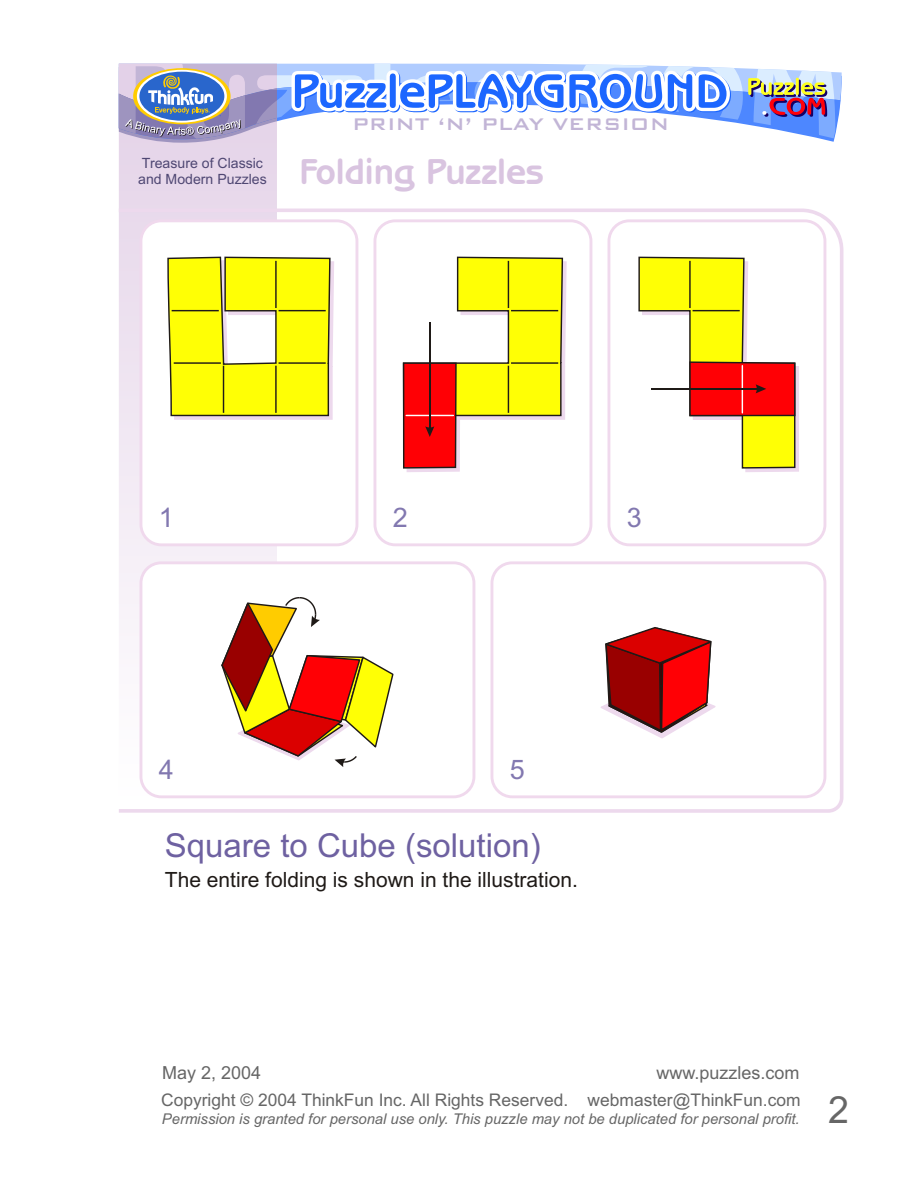
<style>
.page{position:relative;width:918px;height:1188px;background:#fff}
.page>*{position:absolute;margin:0;border:0;box-sizing:border-box;transform-origin:0 0}
.t1{font:37.5px "Arial";color:#666}
.t2{font:700 36.75px "Benguiat Got Bk BT";color:#d9c4e0}
.t3{font:33px "Arial";color:#6e61a1}
.t4{font:27px "Arial";color:#8278b0}
.t5{font:22.5px "Bank Gothic Md BT";color:#c2b5d6}
.t6{font:21px "Arial";color:#1f1a17}
.t7{font:18px "Arial";color:#666}
.t8{font:17.4px "Arial";color:#666}
.t9{font:italic 14.85px "Arial";color:#666}
.t10{font:14.1px/15.8px "Arial";color:#4f4773}
</style>
<div class="page">
<div style="left:119px;top:71px;width:158px;height:727px;background:#e7d8ea"></div>
<svg style="left:119px;top:209px;width:724px;height:604px"></svg>
<div style="left:608px;top:219px;width:218px;height:327px;background:#fff;border:3px solid #f0d9ed;border-radius:20px"></div>
<div style="left:374px;top:219px;width:218px;height:327px;background:#fff;border:3px solid #f0d9ed;border-radius:20px"></div>
<div style="left:140px;top:219px;width:218px;height:327px;background:#fff;border:3px solid #f0d9ed;border-radius:20px"></div>
<svg style="left:119px;top:64px;width:723px;height:79px"></svg>
<svg style="left:599px;top:626px;width:119px;height:113px"></svg>
<svg style="left:402px;top:256px;width:165px;height:216px"></svg>
<hr style="left:429px;top:322px;width:2px;height:110px;background:#1f1a17">
<svg style="left:638px;top:256px;width:161px;height:216px"></svg>
<hr style="left:651px;top:388px;width:110px;height:2px;background:#1f1a17">
<svg style="left:220px;top:597px;width:175px;height:170px"></svg>
<svg style="left:167px;top:256px;width:167px;height:164px;background:#f3f130"></svg>
<hr style="left:279px;top:362px;width:47px;height:2px;background:#1f1a17">
<hr style="left:279px;top:310px;width:47px;height:1px;background:#1f1a17">
<hr style="left:174px;top:362px;width:47px;height:2px;background:#1f1a17">
<hr style="left:172px;top:310px;width:47px;height:1px;background:#1f1a17">
<hr style="left:223px;top:366px;width:1px;height:47px;background:#1f1a17">
<hr style="left:275px;top:366px;width:2px;height:47px;background:#1f1a17">
<hr style="left:275px;top:261px;width:2px;height:47px;background:#1f1a17">
<p class="t10" style="left:138px;top:157px;width:130px">Treasure of Classic and Modern Puzzles</p>
<h3 class="t5" style="left:352px;top:113px;width:319px">PRINT ‘N’ PLAY VERSION</h3>
<h2 class="t2" style="left:299px;top:156px;width:246px">Folding Puzzles</h2>
<h3 class="t4" style="left:159px;top:507px;width:17px">1</h3>
<h3 class="t4" style="left:627px;top:507px;width:17px">3</h3>
<h3 class="t4" style="left:393px;top:507px;width:17px">2</h3>
<h3 class="t4" style="left:159px;top:759px;width:17px">4</h3>
<h3 class="t4" style="left:510px;top:759px;width:17px">5</h3>
<h3 class="t3" style="left:165px;top:833px;width:377px">Square to Cube (solution)</h3>
<h3 class="t6" style="left:165px;top:872px;width:415px">The entire folding is shown in the illustration.</h3>
<p class="t7" style="left:162px;top:1065px;width:101px">May 2, 2004</p>
<p class="t7" style="left:657px;top:1065px;width:145px">www.puzzles.com</p>
<p class="t9" style="left:162px;top:1113px;width:639px">Permission is granted for personal use only. This puzzle may not be duplicated for personal profit.</p>
<p class="t8" style="left:161px;top:1093px;width:641px">Copyright © 2004 ThinkFun Inc. All Rights Reserved. webmaster@ThinkFun.com</p>
<h1 class="t1" style="left:828px;top:1096px;width:22px">2</h1>
</div>
